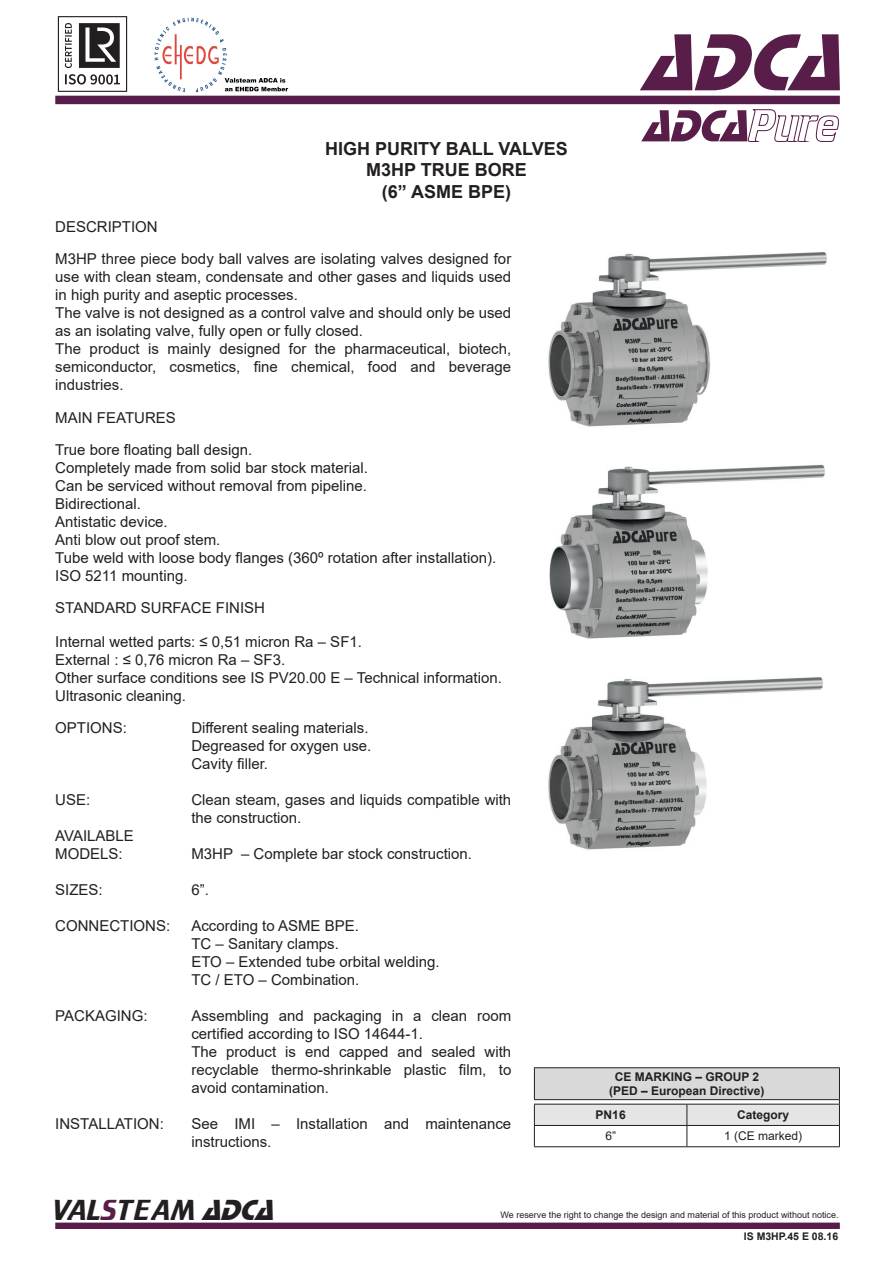
<style>
.page{position:relative;width:893px;height:1263px;background:#fff}
.page>*{position:absolute;margin:0;border:0;box-sizing:border-box;transform-origin:0 0}
.t1{font:italic 84px "Stop D";color:#581d49}
.t2{font:30px "Trekker";color:#231f20}
.t3{font:700 18px/21.6px "Arial";color:#231f20;text-align:center}
.t4{font:15px/18px "Arial";color:#231f20}
.t5{font:700 12px/14.4px "Arial";color:#231f20;text-align:center}
.t6{font:12px "Arial";color:#231f20}
.t7{font:700 10.5px "Arial";color:#231f20}
.t8{font:9px "Arial";color:#231f20}
.s1{color:#581d49}
.s2{font-family:"Stop D";font-style:italic}
</style>
<div class="page">
<div style="left:55px;top:96px;width:785px;height:8px;background:#561d4a"></div>
<div style="left:55px;top:1222px;width:785px;height:7px;background:#581d49;border:2px solid #581d49"></div>
<img style="left:57px;top:16px;width:71px;height:76px">
<div style="left:534px;top:1068px;width:305px;height:32px;background:#d8d9d8"></div>
<hr style="left:534px;top:1067px;width:153px;height:1px;background:#231f20">
<hr style="left:534px;top:1068px;width:1px;height:31px;background:#231f20">
<hr style="left:687px;top:1067px;width:153px;height:1px;background:#231f20">
<hr style="left:839px;top:1068px;width:1px;height:31px;background:#231f20">
<svg style="left:534px;top:1100px;width:306px;height:46px"></svg>
<hr style="left:534px;top:1146px;width:153px;height:1px;background:#231f20">
<hr style="left:687px;top:1146px;width:153px;height:1px;background:#231f20">
<hr style="left:534px;top:1099px;width:153px;height:1px;background:#231f20">
<hr style="left:687px;top:1099px;width:153px;height:1px;background:#231f20">
<hr style="left:534px;top:1104px;width:153px;height:1px;background:#231f20">
<img style="left:548px;top:252px;width:279px;height:175px">
<img style="left:549px;top:464px;width:276px;height:175px">
<img style="left:548px;top:677px;width:275px;height:173px">
<svg style="left:641px;top:109px;width:198px;height:32px"></svg>
<img style="left:154px;top:17px;width:135px;height:75px">
<p class="t4" style="left:55px;top:218px;width:104px">DESCRIPTION</p>
<p class="t3" style="left:325px;top:138px;width:244px">HIGH PURITY BALL VALVES<br>M3HP TRUE BORE<br>(6” ASME BPE)</p>
<p class="t4" style="left:55px;top:250px;width:458px">M3HP three piece body ball valves are isolating valves designed for use with clean steam, condensate and other gases and liquids used in high purity and aseptic processes.<br>The valve is not designed as a control valve and should only be used as an isolating valve, fully open or fully closed.<br>The product is mainly designed for the pharmaceutical, biotech, semiconductor, cosmetics, fine chemical, food and beverage industries.</p>
<p class="t4" style="left:55px;top:408px;width:122px">MAIN FEATURES</p>
<p class="t4" style="left:55px;top:440px;width:442px">True bore floating ball design.<br>Completely made from solid bar stock material.<br>Can be serviced without removal from pipeline.<br>Bidirectional.<br>Antistatic device.<br>Anti blow out proof stem.<br>Tube weld with loose body flanges (360º rotation after installation).<br>ISO 5211 mounting.</p>
<p class="t4" style="left:55px;top:599px;width:211px">STANDARD SURFACE FINISH</p>
<p class="t4" style="left:55px;top:632px;width:448px">Internal wetted parts: ≤ 0,51 micron Ra – SF1.<br>External : ≤ 0,76 micron Ra – SF3.<br>Other surface conditions see IS PV20.00 E – Technical information.<br>Ultrasonic cleaning.</p>
<p class="t4" style="left:55px;top:719px;width:73px">OPTIONS:</p>
<p class="t4" style="left:55px;top:791px;width:37px">USE:</p>
<p class="t4" style="left:55px;top:827px;width:80px">AVAILABLE<br>MODELS:</p>
<p class="t4" style="left:55px;top:881px;width:49px">SIZES:</p>
<p class="t4" style="left:55px;top:917px;width:117px">CONNECTIONS:</p>
<p class="t4" style="left:55px;top:1007px;width:94px">PACKAGING:</p>
<p class="t4" style="left:55px;top:1115px;width:110px">INSTALLATION:</p>
<p class="t4" style="left:191px;top:719px;width:182px">Different sealing materials.<br>Degreased for oxygen use.<br>Cavity filler.</p>
<p class="t4" style="left:191px;top:791px;width:321px">Clean steam, gases and liquids compatible with the construction.</p>
<p class="t4" style="left:191px;top:845px;width:282px">M3HP – Complete bar stock construction.</p>
<p class="t4" style="left:191px;top:881px;width:19px">6”.</p>
<p class="t4" style="left:191px;top:917px;width:250px">According to ASME BPE.<br>TC – Sanitary clamps.<br>ETO – Extended tube orbital welding.<br>TC / ETO – Combination.</p>
<p class="t4" style="left:191px;top:1007px;width:321px">Assembling and packaging in a clean room certified according to ISO 14644-1.<br>The product is end capped and sealed with recyclable thermo-shrinkable plastic film, to avoid contamination.</p>
<p class="t4" style="left:191px;top:1115px;width:321px">See IMI – Installation and maintenance instructions.</p>
<h1 class="t1" style="left:641px;top:14px;width:227px">ADCA</h1>
<p class="t5" style="left:609px;top:1069px;width:157px">CE MARKING – GROUP 2 (PED – European Directive)</p>
<p class="t5" style="left:596px;top:1108px;width:32px">PN16</p>
<p class="t5" style="left:737px;top:1108px;width:54px">Category</p>
<p class="t6" style="left:605px;top:1128px;width:12px">6”</p>
<p class="t6" style="left:724px;top:1128px;width:80px">1 (CE marked)</p>
<h2 class="t2" style="left:52px;top:1193px;width:232px">VAL<span class="s1">S</span>TEAM <span class="s2">ADCA</span></h2>
<p class="t8" style="left:501px;top:1209px;width:340px">We reserve the right to change the design and material of this product without notice.</p>
<p class="t7" style="left:744px;top:1229px;width:96px">IS M3HP.45 E 08.16</p>
</div>
